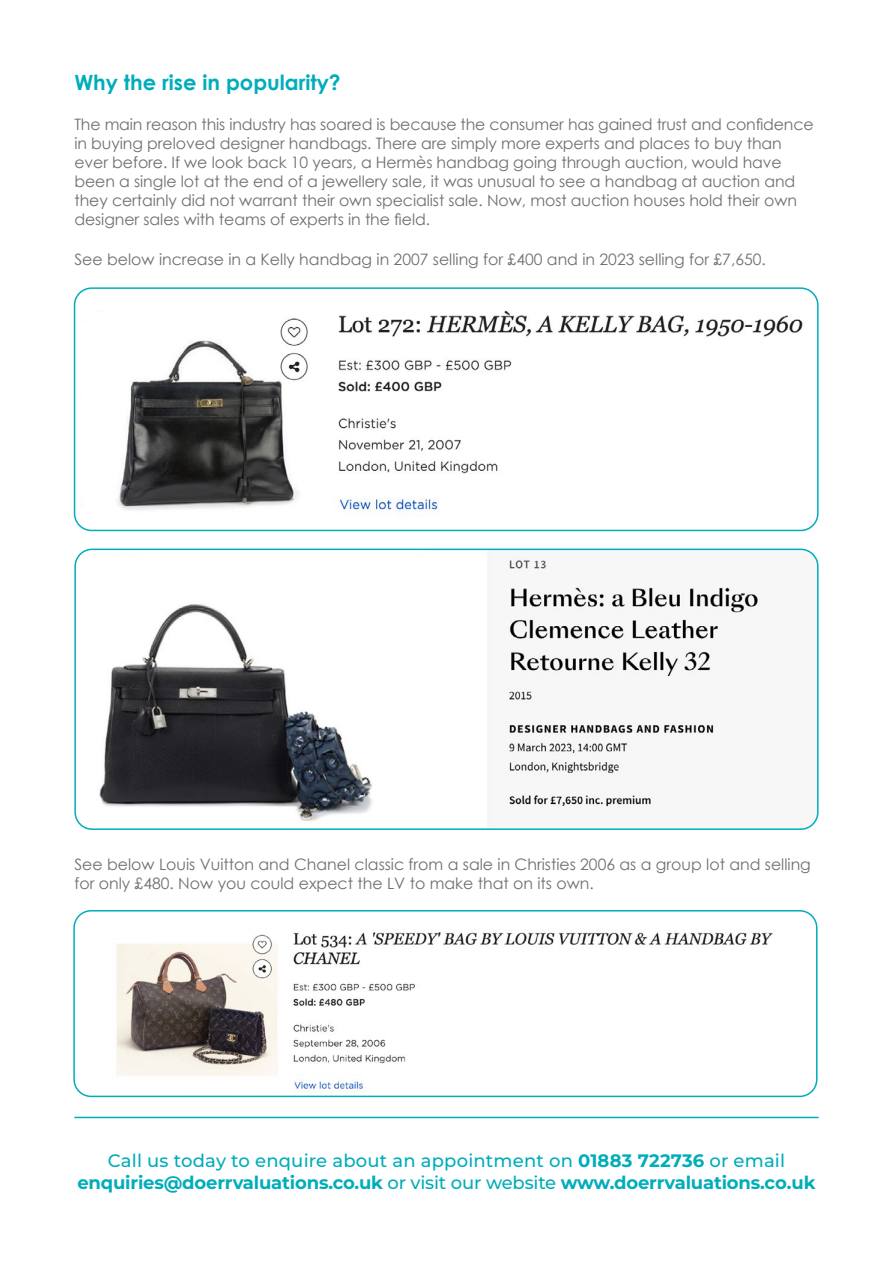
<style>
.page{position:relative;width:893px;height:1263px;background:#fff}
.page>*{position:absolute;margin:0;border:0;box-sizing:border-box;transform-origin:0 0}
.t1{font:700 21px "Century Gothic";color:#00adba}
.t2{font:100 18px/21.6px "Montserrat";letter-spacing:-.01em;color:#00adba;text-align:center}
.t3{font:15.75px/18.9px "Century Gothic";letter-spacing:-.005em;color:#706f6f}
.s1{font-weight:500}
</style>
<div class="page">
<hr style="left:74px;top:1117px;width:745px;height:1px;background:#00adba">
<img style="left:116px;top:932px;width:657px;height:161px">
<div style="left:73px;top:910px;width:744px;height:187px;border:2px solid #00adba;border-radius:17px"></div>
<img style="left:77px;top:549px;width:739px;height:278px">
<div style="left:74px;top:549px;width:745px;height:281px;border:2px solid #00adba;border-radius:17px"></div>
<img style="left:75px;top:290px;width:741px;height:240px">
<div style="left:74px;top:287px;width:745px;height:244px;border:2px solid #00adba;border-radius:17px"></div>
<h1 class="t1" style="left:74px;top:67px;width:268px">Why the rise in popularity?</h1>
<p class="t3" style="left:74px;top:115px;width:741px">The main reason this industry has soared is because the consumer has gained trust and confidence in buying preloved designer handbags. There are simply more experts and places to buy than ever before. If we look back 10 years, a Hermès handbag going through auction, would have been a single lot at the end of a jewellery sale, it was unusual to see a handbag at auction and they certainly did not warrant their own specialist sale. Now, most auction houses hold their own designer sales with teams of experts in the field.</p>
<p class="t3" style="left:74px;top:250px;width:693px">See below increase in a Kelly handbag in 2007 selling for £400 and in 2023 selling for £7,650.</p>
<p class="t3" style="left:74px;top:854px;width:738px">See below Louis Vuitton and Chanel classic from a sale in Christies 2006 as a group lot and selling for only £480. Now you could expect the LV to make that on its own.</p>
<p class="t2" style="left:77px;top:1149px;width:740px"><span class="s1">Call us today to enquire about an appointment on</span> 01883 722736 <span class="s1">or email </span>enquiries@doerrvaluations.co.uk <span class="s1">or visit our website</span> www.doerrvaluations.co.uk</p>
</div>
